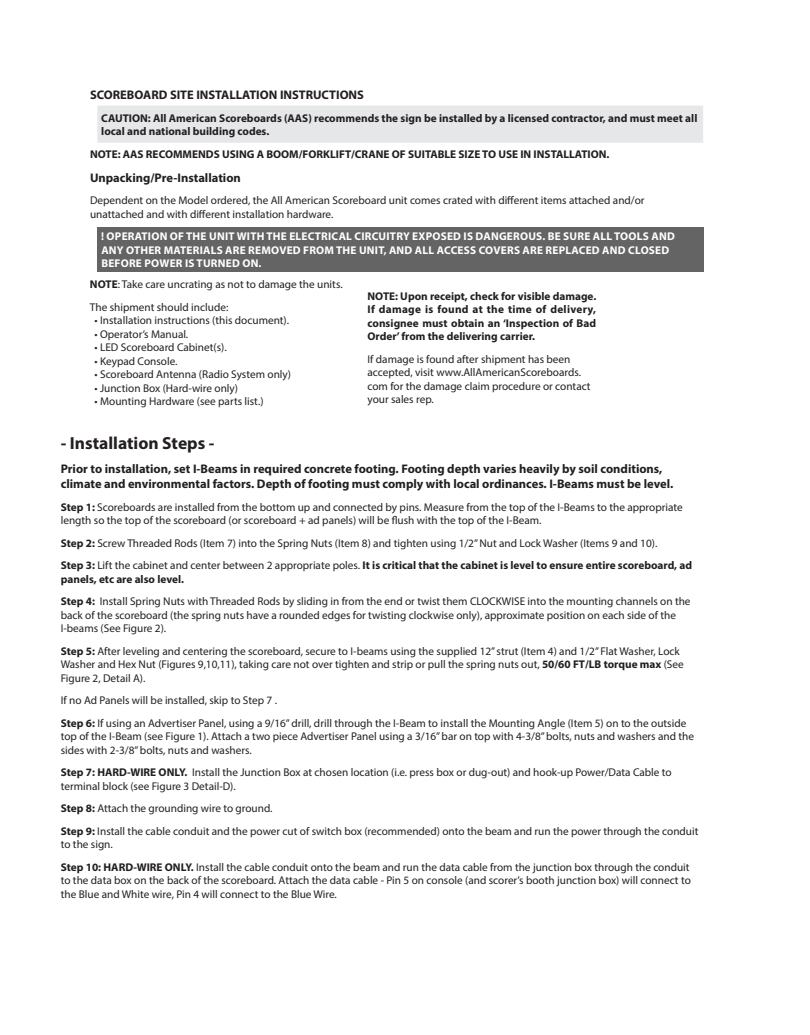
<style>
.page{position:relative;width:810px;height:1035px;background:#fff}
.page>*{position:absolute;margin:0;border:0;box-sizing:border-box;transform-origin:0 0}
.t1{font:700 17.5px "Myriad Pro";color:#231f20}
.t2{font:700 12.5px/15px "Myriad Pro";color:#231f20}
.t3{font:11.25px/13.5px "Myriad Pro";color:#231f20}
.t4{font:700 11.25px/13.5px "Myriad Pro";color:#231f20}
.t5{font:700 11.25px "Myriad Pro";letter-spacing:.02em;color:#fff}
.s1{font-weight:700}
</style>
<div class="page">
<div style="left:97px;top:228px;width:607px;height:44px;background:#646464"></div>
<div style="left:97px;top:106px;width:606px;height:37px;background:#e6e7e9"></div>
<p class="t2" style="left:90px;top:87px;width:276px">SCOREBOARD SITE INSTALLATION INSTRUCTIONS</p>
<p class="t4" style="left:101px;top:111px;width:598px">CAUTION: All American Scoreboards (AAS) recommends the sign be installed by a licensed contractor, and must meet all local and national building codes.</p>
<p class="t4" style="left:90px;top:147px;width:521px">NOTE: AAS RECOMMENDS USING A BOOM/FORKLIFT/CRANE OF SUITABLE SIZE TO USE IN INSTALLATION.</p>
<p class="t2" style="left:90px;top:170px;width:152px">Unpacking/Pre-Installation</p>
<p class="t3" style="left:90px;top:194px;width:556px">Dependent on the Model ordered, the All American Scoreboard unit comes crated with different items attached and/or unattached and with different installation hardware.</p>
<p class="t5" style="left:101px;top:229px;width:22px">! Operation</p>
<p class="t5" style="left:170px;top:229px;width:47px">of theunit</p>
<p class="t5" style="left:237px;top:229px;width:60px">with the electrical</p>
<p class="t5" style="left:355px;top:229px;width:7px">circuitr</p>
<p class="t5" style="left:403px;top:229px;width:31px">y exposed</p>
<p class="t5" style="left:464px;top:229px;width:29px">is Dangerous</p>
<p class="t5" style="left:542px;top:229px;width:29px">. Be sure</p>
<p class="t5" style="left:593px;top:229px;width:8px">all</p>
<p class="t5" style="left:614px;top:229px;width:8px">tools</p>
<p class="t5" style="left:651px;top:229px;width:9px">and</p>
<p class="t5" style="left:101px;top:243px;width:70px">any other materials</p>
<p class="t5" style="left:225px;top:243px;width:8px">are</p>
<p class="t5" style="left:248px;top:243px;width:9px">remo</p>
<p class="t5" style="left:279px;top:243px;width:33px">ved from</p>
<p class="t5" style="left:336px;top:243px;width:31px">the unit</p>
<p class="t5" style="left:384px;top:243px;width:14px">, and</p>
<p class="t5" style="left:415px;top:243px;width:8px">all</p>
<p class="t5" style="left:437px;top:243px;width:8px">access</p>
<p class="t5" style="left:479px;top:243px;width:30px">covers</p>
<p class="t5" style="left:523px;top:243px;width:8px">are</p>
<p class="t5" style="left:546px;top:243px;width:8px">replaced</p>
<p class="t5" style="left:602px;top:243px;width:9px">and</p>
<p class="t5" style="left:628px;top:243px;width:8px">closed</p>
<p class="t5" style="left:101px;top:256px;width:8px">before</p>
<p class="t5" style="left:144px;top:256px;width:61px">power isturned</p>
<p class="t5" style="left:242px;top:256px;width:21px">on .</p>
<p class="t3" style="left:90px;top:273px;width:254px;line-height:22.5px"><span class="s1">NOTE</span>: Take care uncrating as not to damage the units.<br>The shipment should include:</p>
<p class="t3" style="left:94px;top:314px;width:196px">• Installation instructions (this document).</p>
<p class="t3" style="left:94px;top:327px;width:95px">• Operator’s Manual.</p>
<p class="t3" style="left:94px;top:341px;width:134px">• LED Scoreboard Cabinet(s).</p>
<p class="t3" style="left:94px;top:354px;width:85px">• Keypad Console.</p>
<p class="t3" style="left:94px;top:368px;width:198px">• Scoreboard Antenna (Radio System only)</p>
<p class="t3" style="left:94px;top:381px;width:145px">• Junction Box (Hard-wire only)</p>
<p class="t3" style="left:94px;top:395px;width:171px">• Mounting Hardware (see parts list.)</p>
<p class="t4" style="left:368px;top:289px;width:230px;text-align:justify">NOTE: Upon receipt, check for visible damage.<br>If damage is found at the time of delivery, consignee must obtain an ‘Inspection of Bad Order’ from the delivering carrier.</p>
<p class="t3" style="left:368px;top:352px;width:225px">If damage is found after shipment has been accepted, visit www.AllAmericanScoreboards. com for the damage claim procedure or contact your sales rep.</p>
<h1 class="t1" style="left:61px;top:432px;width:155px">- Installation Steps -</h1>
<p class="t2" style="left:61px;top:461px;width:614px">Prior to installation, set I-Beams in required concrete footing. Footing depth varies heavily by soil conditions, climate and environmental factors. Depth of footing must comply with local ordinances. I-Beams must be level.</p>
<p class="t3" style="left:61px;top:500px;width:624px"><span class="s1">Step 1:</span> Scoreboards are installed from the bottom up and connected by pins. Measure from the top of the I-Beams to the appropriate length so the top of the scoreboard (or scoreboard + ad panels) will be flush with the top of the I-Beam.</p>
<p class="t3" style="left:61px;top:532px;width:633px;line-height:22.5px"><span class="s1">Step 2:</span> Screw Threaded Rods (Item 7) into the Spring Nuts (Item 8) and tighten using 1/2” Nut and Lock Washer (Items 9 and 10).<br><span class="s1">Step 3:</span> Lift the cabinet and center between 2 appropriate poles. <span class="s1">It is critical that the cabinet is level to ensure entire scoreboard, ad</span></p>
<p class="t3" style="left:61px;top:568px;width:631px;line-height:22.5px"><span class="s1">panels, etc are also level.<br>Step 4:</span> Install Spring Nuts with Threaded Rods by sliding in from the end or twist them CLOCKWISE into the mounting channels on the</p>
<p class="t3" style="left:61px;top:608px;width:617px">back of the scoreboard (the spring nuts have a rounded edges for twisting clockwise only), approximate position on each side of the<br>I-beams (See Figure 2).</p>
<p class="t3" style="left:61px;top:644px;width:625px"><span class="s1">Step 5:</span> After leveling and centering the scoreboard, secure to I-beams using the supplied 12” strut (Item 4) and 1/2” Flat Washer, Lock<br>Washer and Hex Nut (Figures 9,10,11), taking care not over tighten and strip or pull the spring nuts out, <span class="s1">50/60 FT/LB torque max</span> (See<br>Figure 2, Detail A).</p>
<p class="t3" style="left:61px;top:689px;width:627px;line-height:22.5px">If no Ad Panels will be installed, skip to Step 7 .<br><span class="s1">Step 6:</span> If using an Advertiser Panel, using a 9/16” drill, drill through the I-Beam to install the Mounting Angle (Item 5) on to the outside</p>
<p class="t3" style="left:61px;top:730px;width:635px">top of the I-Beam (see Figure 1). Attach a two piece Advertiser Panel using a 3/16” bar on top with 4-3/8” bolts, nuts and washers and the sides with 2-3/8” bolts, nuts and washers.</p>
<p class="t3" style="left:61px;top:766px;width:613px"><span class="s1">Step 7: HARD-WIRE ONLY.</span> Install the Junction Box at chosen location (i.e. press box or dug-out) and hook-up Power/Data Cable to terminal block (see Figure 3 Detail-D).</p>
<p class="t3" style="left:61px;top:797px;width:639px;line-height:22.5px"><span class="s1">Step 8:</span> Attach the grounding wire to ground.<br><span class="s1">Step 9:</span> Install the cable conduit and the power cut of switch box (recommended) onto the beam and run the power through the conduit</p>
<p class="t3" style="left:61px;top:833px;width:630px;line-height:22.5px">to the sign.<br><span class="s1">Step 10: HARD-WIRE ONLY.</span> Install the cable conduit onto the beam and run the data cable from the junction box through the conduit</p>
<p class="t3" style="left:61px;top:874px;width:632px">to the data box on the back of the scoreboard. Attach the data cable - Pin 5 on console (and scorer’s booth junction box) will connect to the Blue and White wire, Pin 4 will connect to the Blue Wire.</p>
</div>
